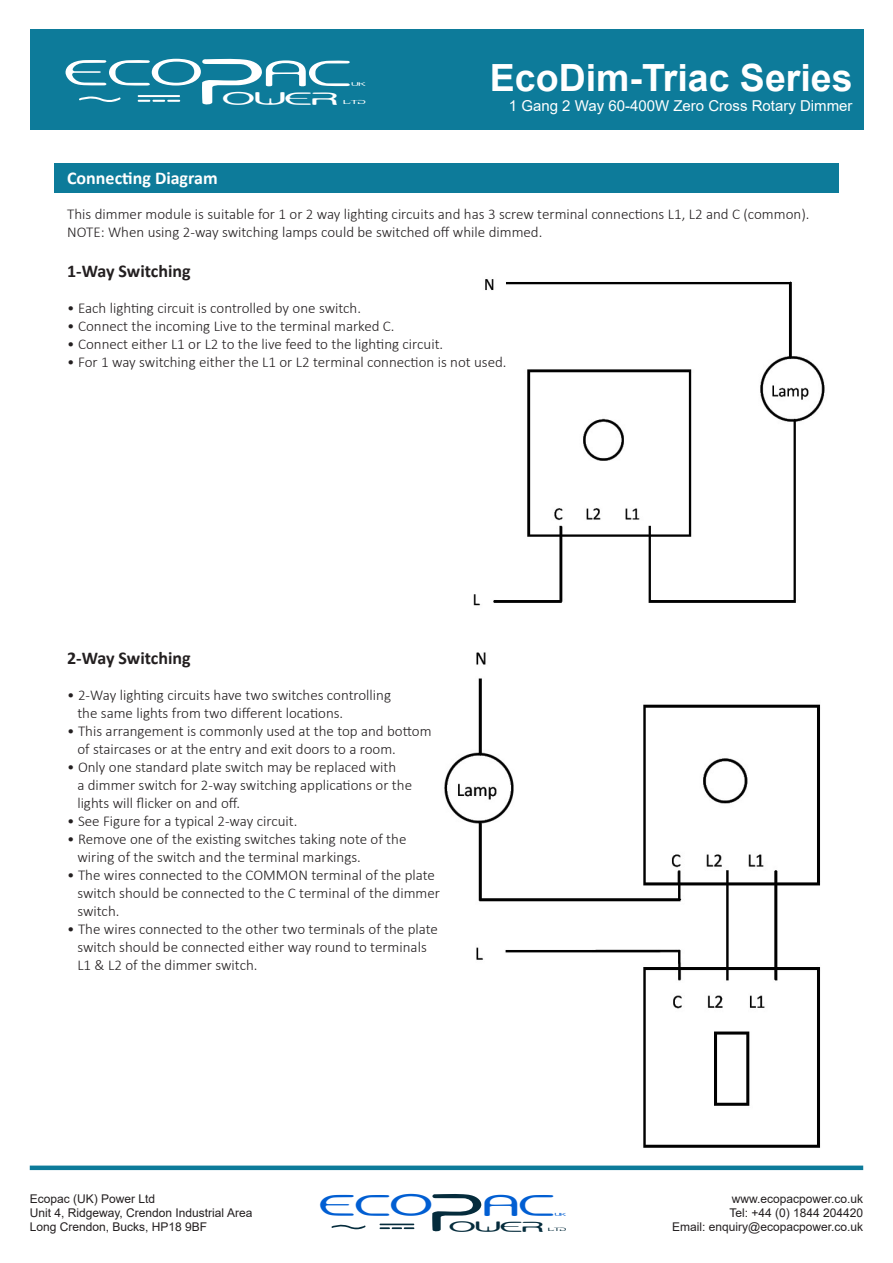
<style>
.page{position:relative;width:893px;height:1263px;background:#fff}
.page>*{position:absolute;margin:0;border:0;box-sizing:border-box;transform-origin:0 0}
.t1{font:114.75px "Slide";color:#fff;scale:.8 1}
.t2{font:94.05px "Slide";color:#052c3c;scale:.8 1}
.t3{font:64.2px "Slide";color:#fff;scale:.88 1}
.t4{font:52.65px "Slide";color:#015ed2;scale:.88 1}
.t5{font:700 37.5px "Arial";color:#fff}
.t6{font:31.2px "Slide";color:#fff;scale:1.13 1}
.t7{font:25.65px "Slide";color:#052c3c;scale:1.13 1}
.t8{font:700 18px "Calibri";color:#231f20}
.t9{font:700 18px "Calibri";color:#fff}
.t10{font:300 15px "Calibri";color:#231f20}
.t11{font:15px "Arial";color:#fff}
.t12{font:12px/14.4px "Arial";color:#231f20}
.t13{font:10.2px "Slide";color:#fff}
.t14{font:9.45px "Slide";color:#fff}
.t15{font:8.4px "Slide";color:#052c3c}
.t16{font:7.65px "Slide";color:#015ed2}
</style>
<div class="page">
<div style="left:30px;top:29px;width:833px;height:101px;background:#0d7b9a"></div>
<svg style="left:79px;top:96px;width:42px;height:6px"></svg>
<hr style="left:138px;top:95px;width:42px;height:2px;background:#fff">
<svg style="left:138px;top:100px;width:42px;height:2px"></svg>
<svg style="left:331px;top:1224px;width:35px;height:5px"></svg>
<hr style="left:380px;top:1223px;width:34px;height:2px;background:#052c3c">
<svg style="left:380px;top:1227px;width:34px;height:2px"></svg>
<div style="left:30px;top:1165px;width:833px;height:5px;background:#0d7b9a"></div>
<div style="left:54px;top:164px;width:785px;height:29px;background:#0d7b9a"></div>
<img style="left:473px;top:279px;width:352px;height:327px">
<img style="left:444px;top:652px;width:377px;height:496px">
<h1 class="t1" style="left:200px;top:28px;width:82px">P</h1>
<h3 class="t3" style="left:65px;top:43px;width:326px">eco AC</h3>
<p class="t14" style="left:352px;top:80px;width:15px">UK</p>
<h3 class="t6" style="left:222px;top:84px;width:104px">OWER</h3>
<p class="t13" style="left:344px;top:98px;width:23px">LTD</p>
<h3 class="t5" style="left:490px;top:52px;width:364px">EcoDim-Triac Series</h3>
<p class="t11" style="left:509px;top:95px;width:345px">1 Gang 2 Way 60-400W Zero Cross Rotary Dimmer</p>
<p class="t9" style="left:67px;top:166px;width:152px">Connecting Diagram</p>
<p class="t10" style="left:67px;top:204px;width:744px">This dimmer module is suitable for 1 or 2 way lighting circuits and has 3 screw terminal connections L1, L2 and C (common).</p>
<p class="t10" style="left:67px;top:222px;width:477px">NOTE: When using 2-way switching lamps could be switched off while dimmed.</p>
<p class="t8" style="left:67px;top:258px;width:125px">1-Way Switching</p>
<p class="t10" style="left:67px;top:299px;width:295px">• Each lighting circuit is controlled by one switch.</p>
<p class="t10" style="left:67px;top:317px;width:329px">• Connect the incoming Live to the terminal marked C.</p>
<p class="t10" style="left:67px;top:335px;width:378px">• Connect either L1 or L2 to the live feed to the lighting circuit.</p>
<p class="t10" style="left:67px;top:353px;width:441px">• For 1 way switching either the L1 or L2 terminal connection is not used.</p>
<p class="t8" style="left:67px;top:645px;width:125px">2-Way Switching</p>
<p class="t10" style="left:67px;top:686px;width:325px">• 2-Way lighting circuits have two switches controlling</p>
<p class="t10" style="left:77px;top:704px;width:267px">the same lights from two different locations.</p>
<p class="t10" style="left:67px;top:722px;width:366px">• This arrangement is commonly used at the top and bottom</p>
<p class="t10" style="left:77px;top:740px;width:320px">of staircases or at the entry and exit doors to a room.</p>
<p class="t10" style="left:67px;top:758px;width:331px">• Only one standard plate switch may be replaced with</p>
<p class="t10" style="left:77px;top:776px;width:336px">a dimmer switch for 2-way switching applications or the</p>
<p class="t10" style="left:77px;top:794px;width:164px">lights will flicker on and off.</p>
<p class="t10" style="left:67px;top:812px;width:232px">• See Figure for a typical 2-way circuit.</p>
<p class="t10" style="left:67px;top:830px;width:341px">• Remove one of the existing switches taking note of the</p>
<p class="t10" style="left:77px;top:848px;width:285px">wiring of the switch and the terminal markings.</p>
<p class="t10" style="left:67px;top:866px;width:369px">• The wires connected to the COMMON terminal of the plate</p>
<p class="t10" style="left:77px;top:884px;width:364px">switch should be connected to the C terminal of the dimmer</p>
<p class="t10" style="left:77px;top:902px;width:44px">switch.</p>
<p class="t10" style="left:67px;top:920px;width:372px">• The wires connected to the other two terminals of the plate</p>
<p class="t10" style="left:77px;top:938px;width:351px">switch should be connected either way round to terminals</p>
<p class="t10" style="left:77px;top:956px;width:182px">L1 &amp; L2 of the dimmer switch.</p>
<h2 class="t2" style="left:430px;top:1168px;width:67px">P</h2>
<h3 class="t4" style="left:320px;top:1181px;width:267px">eco AC</h3>
<p class="t12" style="left:30px;top:1191px;width:224px">Ecopac (UK) Power Ltd<br>Unit 4, Ridgeway, Crendon Industrial Area<br>Long Crendon, Bucks, HP18 9BF</p>
<p class="t12" style="left:672px;top:1191px;width:192px;text-align:right">www.ecopacpower.co.uk<br>Tel: +44 (0) 1844 204420<br>Email: enquiry@ecopacpower.co.uk</p>
<p class="t16" style="left:555px;top:1211px;width:13px">UK</p>
<h3 class="t7" style="left:449px;top:1214px;width:85px">OWER</h3>
<p class="t15" style="left:548px;top:1226px;width:19px">LTD</p>
</div>
